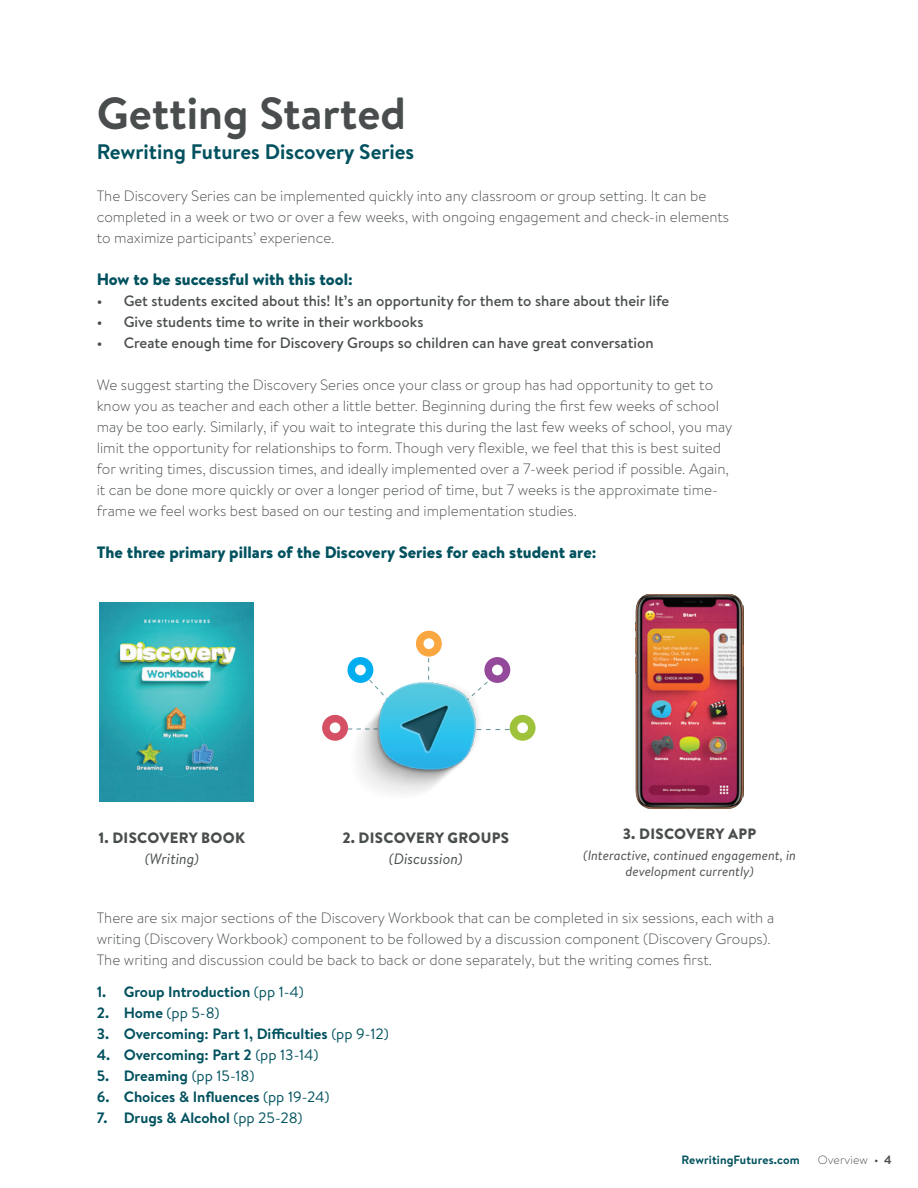
<style>
.page{position:relative;width:918px;height:1188px;background:#fff}
.page>*{position:absolute;margin:0;border:0;box-sizing:border-box;transform-origin:0 0}
.t1{font:700 45px "Brandon Text";color:#494d4d}
.t2{font:700 21px "Brandon Text";color:#00515e}
.t3{font:900 16.5px "Brandon Text";color:#00515e}
.t4{font:300 15px/21px "Brandon Text";color:#494d4d}
.t5{font:500 15px "Brandon Text";color:#494d4d}
.t6{font:700 15px "Brandon Text";color:#00515e}
.t7{font:900 15px "Brandon Text";letter-spacing:.02em;color:#494d4d}
.t8{font:italic 15px "Brandon Text";color:#494d4d}
.t9{font:15px "Brandon Text";color:#00515e}
.t10{font:italic 13.5px/16.2px "Brandon Text";color:#494d4d;text-align:center}
.t11{font:700 12px "Brandon Text";letter-spacing:.01em;color:#00515e}
.t12{font:300 12px "Brandon Text";letter-spacing:.01em;color:#494d4d}
.s1{font-weight:400}
.s2{font-weight:700}
</style>
<div class="page">
<img style="left:100px;top:603px;width:153px;height:198px">
<img style="left:636px;top:594px;width:107px;height:215px">
<img style="left:322px;top:630px;width:214px;height:164px">
<p class="t1" style="left:97px;top:82px;width:311px">Getting Started</p>
<p class="t2" style="left:97px;top:137px;width:319px">Rewriting Futures Discovery Series</p>
<p class="t4" style="left:97px;top:185px;width:634px">The Discovery Series can be implemented quickly into any classroom or group setting. It can be completed in a week or two or over a few weeks, with ongoing engagement and check-in elements to maximize participants’ experience.</p>
<p class="t3" style="left:97px;top:268px;width:257px">How to be successful with this tool:</p>
<p class="t5" style="left:97px;top:291px;width:574px">• Get students excited about this! It’s an opportunity for them to share about their life</p>
<p class="t5" style="left:97px;top:312px;width:328px">• Give students time to write in their workbooks</p>
<p class="t5" style="left:97px;top:333px;width:558px">• Create enough time for Discovery Groups so children can have great conversation</p>
<p class="t4" style="left:97px;top:374px;width:637px">We suggest starting the Discovery Series once your class or group has had opportunity to get to know you as teacher and each other a little better. Beginning during the first few weeks of school may be too early. Similarly, if you wait to integrate this during the last few weeks of school, you may limit the opportunity for relationships to form. Though very flexible, we feel that this is best suited for writing times, discussion times, and ideally implemented over a 7-week period if possible. Again, it can be done more quickly or over a longer period of time, but 7 weeks is the approximate time&shy;frame we feel works best based on our testing and implementation studies.</p>
<p class="t3" style="left:97px;top:541px;width:501px">The three primary pillars of the Discovery Series for each student are:</p>
<p class="t7" style="left:99px;top:827px;width:148px">1. DISCOVERY BOOK</p>
<p class="t8" style="left:145px;top:848px;width:56px">(Writing)</p>
<p class="t7" style="left:342px;top:827px;width:168px">2. DISCOVERY GROUPS</p>
<p class="t8" style="left:389px;top:848px;width:75px">(Discussion)</p>
<p class="t7" style="left:623px;top:823px;width:135px">3. DISCOVERY APP</p>
<p class="t10" style="left:583px;top:846px;width:214px">(Interactive, continued engagement, in development currently)</p>
<p class="t4" style="left:97px;top:907px;width:679px">There are six major sections of the Discovery Workbook that can be completed in six sessions, each with a writing (Discovery Workbook) component to be followed by a discussion component (Discovery Groups).<br>The writing and discussion could be back to back or done separately, but the writing comes first.</p>
<p class="t6" style="left:97px;top:981px;width:209px">1. Group Introduction <span class="s1">(pp 1-4)</span></p>
<p class="t9" style="left:97px;top:1002px;width:124px"><span class="s2">2. Home</span> (pp 5-8)</p>
<p class="t6" style="left:97px;top:1023px;width:294px">3. Overcoming: Part 1, Difficulties <span class="s1">(pp 9-12)</span></p>
<p class="t6" style="left:97px;top:1044px;width:223px">4. Overcoming: Part 2 <span class="s1">(pp 13-14)</span></p>
<p class="t6" style="left:97px;top:1065px;width:159px">5. Dreaming <span class="s1">(pp 15-18)</span></p>
<p class="t6" style="left:97px;top:1086px;width:234px">6. Choices &amp; Influences <span class="s1">(pp 19-24)</span></p>
<p class="t6" style="left:97px;top:1107px;width:207px">7. Drugs &amp; Alcohol <span class="s1">(pp 25-28)</span></p>
<p class="t11" style="left:682px;top:1152px;width:119px">RewritingFutures.com</p>
<p class="t12" style="left:818px;top:1152px;width:76px">Overview <span class="s1">•</span> <span class="s2">4</span></p>
</div>
